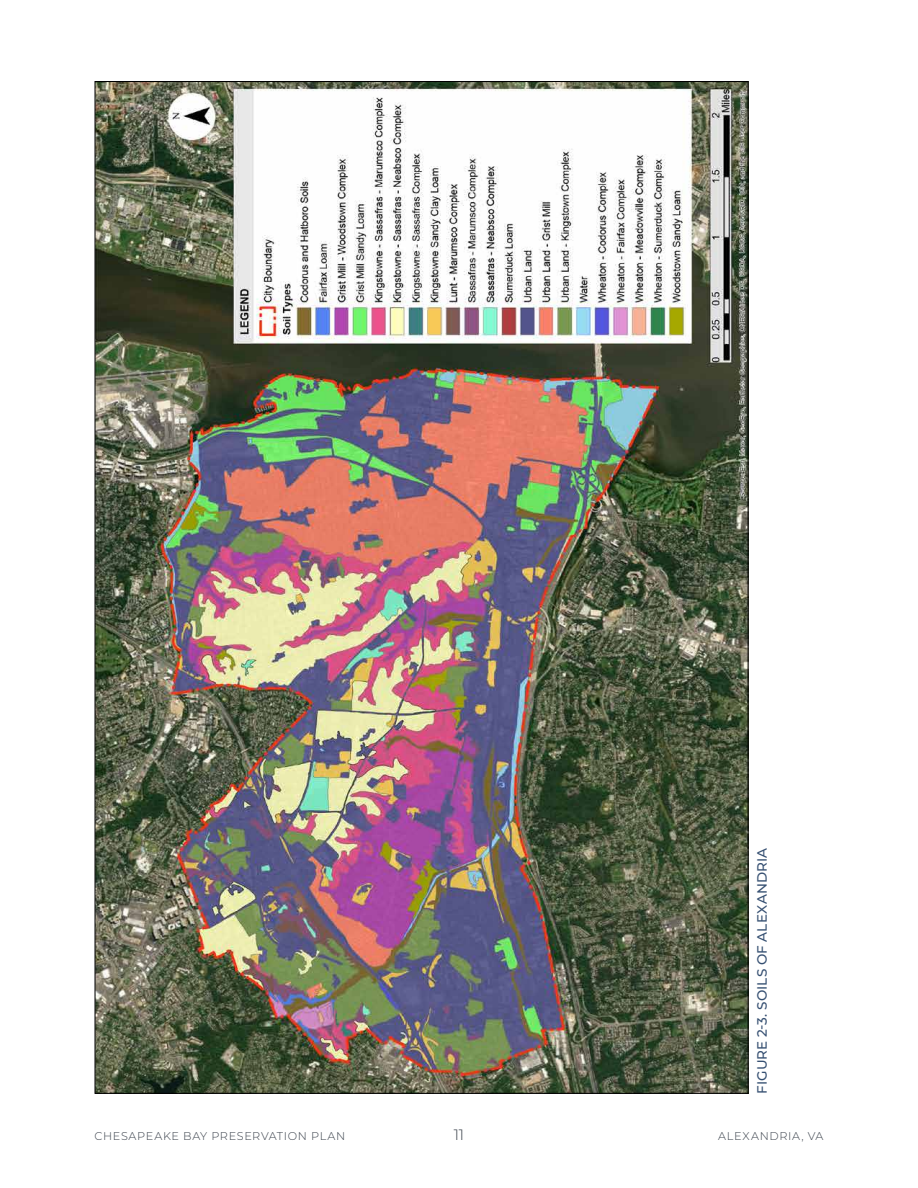
<style>
.page{position:relative;width:918px;height:1188px;background:#fff}
.page>*{position:absolute;margin:0;border:0;box-sizing:border-box;transform-origin:0 0}
.t1{font:300 15px "Montserrat";color:#3a414b}
.Fig_Title{font:500 13.5px "Montserrat";letter-spacing:.01em;color:#365072}
.t2{font:300 11.25px "Montserrat";letter-spacing:.06em;color:#3a414b}
</style>
<div class="page">
<img style="left:97px;top:83px;width:650px;height:1009px">
<p class="Fig_Title" style="left:752px;top:1094px;width:247px;rotate:-90deg">FIGURE 2-3. SOILS OF ALEXANDRIA</p>
<p class="t2" style="left:94px;top:1129px;width:252px">CHESAPEAKE BAY PRESERVATION PLAN</p>
<h1 class="t1" style="left:454px;top:1125px;width:12px">11</h1>
<p class="t2" style="left:718px;top:1129px;width:107px">ALEXANDRIA, VA</p>
</div>
